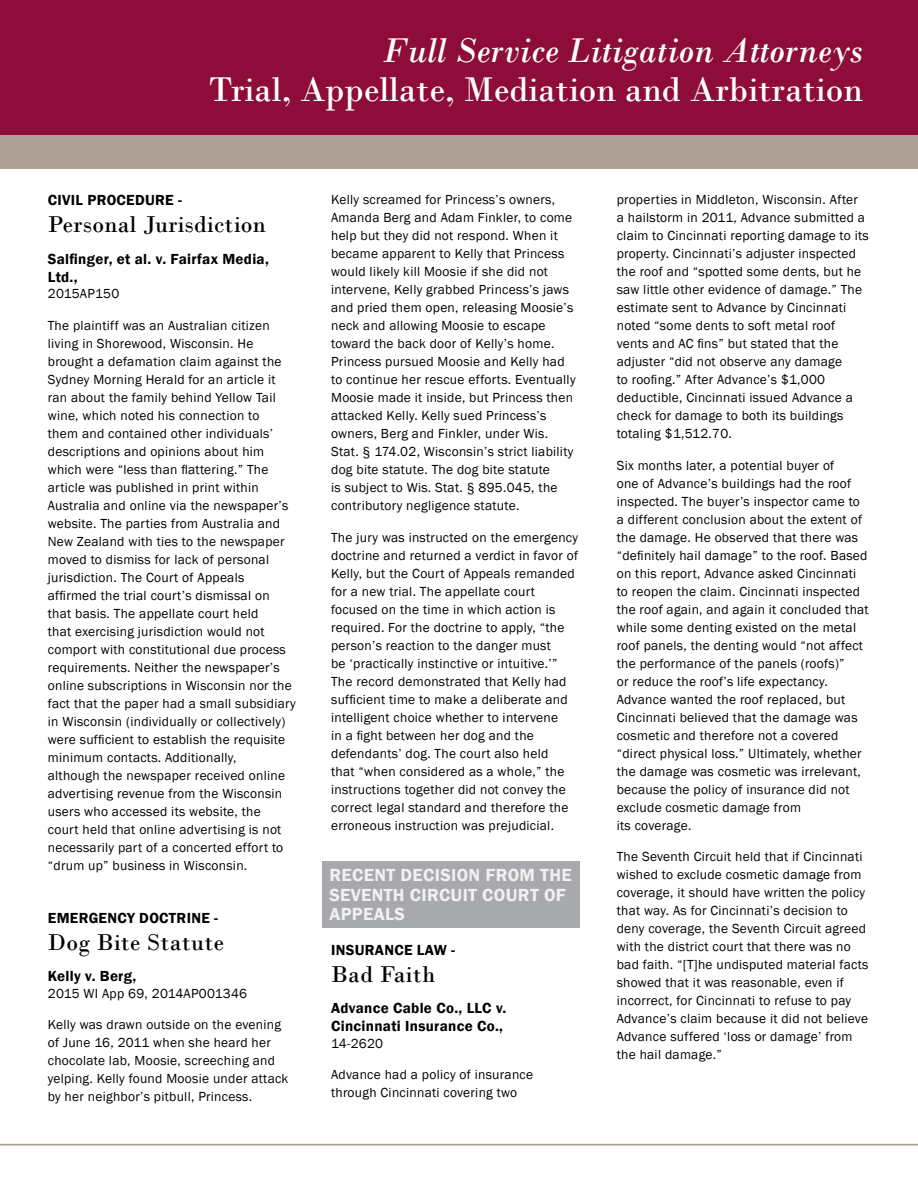
<style>
.page{position:relative;width:918px;height:1188px;background:#fff}
.page>*{position:absolute;margin:0;border:0;box-sizing:border-box;transform-origin:0 0}
.t1{font:36px "Bodoni";color:#fff}
.t2{font:italic 36px "Bodoni";color:#fff}
.t3{font:24px "Bodoni";letter-spacing:.015em;color:#000}
.t4{font:600 18px/19.5px "Franklin Gothic";letter-spacing:.02em;color:#f1f1f2}
.t5{font:600 15px/18px "Franklin Gothic";letter-spacing:.02em;color:#000}
.t6{font:13.5px/18px "Franklin Gothic";letter-spacing:.02em;color:#000}
</style>
<div class="page">
<div style="left:0;top:134px;width:918px;height:35px;background:#aca095"></div>
<div style="left:0;top:0;width:918px;height:135px;background:#8e0c3a"></div>
<hr style="left:0;top:1144px;width:918px;height:2px;background:#aca095">
<div style="left:322px;top:861px;width:258px;height:67px;background:#a7a9ac"></div>
<h1 class="t2" style="left:383px;top:29px;width:482px">Full Service Litigation Attorneys</h1>
<h1 class="t1" style="left:209px;top:68px;width:655px">Trial, Appellate, Mediation and Arbitration</h1>
<p class="t5" style="left:48px;top:191px;width:136px">CIVIL PROCEDURE -</p>
<h2 class="t3" style="left:48px;top:210px;width:220px">Personal Jurisdiction</h2>
<p class="t5" style="left:48px;top:250px;width:223px">Salfinger, et al. v. Fairfax Media,<br>Ltd.,</p>
<p class="t6" style="left:48px;top:285px;width:73px">2015AP150</p>
<p class="t6" style="left:48px;top:317px;width:250px">The plaintiff was an Australian citizen living in Shorewood, Wisconsin. He brought a defamation claim against the Sydney Morning Herald for an article it ran about the family behind Yellow Tail wine, which noted his connection to<br>them and contained other individuals’ descriptions and opinions about him which were “less than flattering.” The article was published in print within Australia and online via the newspaper’s website. The parties from Australia and New Zealand with ties to the newspaper moved to dismiss for lack of personal jurisdiction. The Court of Appeals affirmed the trial court’s dismissal on that basis. The appellate court held<br>that exercising jurisdiction would not comport with constitutional due process requirements. Neither the newspaper’s online subscriptions in Wisconsin nor the fact that the paper had a small subsidiary in Wisconsin (individually or collectively) were sufficient to establish the requisite minimum contacts. Additionally,<br>although the newspaper received online advertising revenue from the Wisconsin users who accessed its website, the<br>court held that online advertising is not necessarily part of a concerted effort to “drum up” business in Wisconsin.</p>
<p class="t5" style="left:48px;top:909px;width:172px">EMERGENCY DOCTRINE -</p>
<h2 class="t3" style="left:48px;top:928px;width:178px">Dog Bite Statute</h2>
<p class="t5" style="left:48px;top:968px;width:90px">Kelly v. Berg,</p>
<p class="t6" style="left:48px;top:985px;width:201px">2015 WI App 69, 2014AP001346</p>
<p class="t6" style="left:48px;top:1016px;width:242px">Kelly was drawn outside on the evening of June 16, 2011 when she heard her chocolate lab, Moosie, screeching and yelping. Kelly found Moosie under attack by her neighbor’s pitbull, Princess.</p>
<p class="t6" style="left:331px;top:191px;width:246px">Kelly screamed for Princess’s owners, Amanda Berg and Adam Finkler, to come help but they did not respond. When it became apparent to Kelly that Princess would likely kill Moosie if she did not intervene, Kelly grabbed Princess’s jaws and pried them open, releasing Moosie’s neck and allowing Moosie to escape toward the back door of Kelly’s home.<br>Princess pursued Moosie and Kelly had to continue her rescue efforts. Eventually Moosie made it inside, but Princess then attacked Kelly. Kelly sued Princess’s owners, Berg and Finkler, under Wis.<br>Stat. § 174.02, Wisconsin’s strict liability dog bite statute. The dog bite statute<br>is subject to Wis. Stat. § 895.045, the contributory negligence statute.</p>
<p class="t6" style="left:331px;top:528px;width:248px">The jury was instructed on the emergency doctrine and returned a verdict in favor of Kelly, but the Court of Appeals remanded for a new trial. The appellate court focused on the time in which action is required. For the doctrine to apply, “the person’s reaction to the danger must<br>be ‘practically instinctive or intuitive.’” The record demonstrated that Kelly had sufficient time to make a deliberate and intelligent choice whether to intervene<br>in a fight between her dog and the defendants’ dog. The court also held<br>that “when considered as a whole,” the instructions together did not convey the correct legal standard and therefore the erroneous instruction was prejudicial.</p>
<h3 class="t4" style="left:329px;top:866px;width:244px">RECENT DECISION FROM THE<br>SEVENTH CIRCUIT COURT OF<br>APPEALS</h3>
<p class="t5" style="left:331px;top:941px;width:125px">INSURANCE LAW -</p>
<h2 class="t3" style="left:331px;top:960px;width:106px">Bad Faith</h2>
<p class="t5" style="left:331px;top:999px;width:177px">Advance Cable Co., LLC v.<br>Cincinnati Insurance Co.,</p>
<p class="t6" style="left:331px;top:1035px;width:54px">14-2620</p>
<p class="t6" style="left:331px;top:1066px;width:204px">Advance had a policy of insurance through Cincinnati covering two</p>
<p class="t6" style="left:617px;top:191px;width:254px">properties in Middleton, Wisconsin. After<br>a hailstorm in 2011, Advance submitted a claim to Cincinnati reporting damage to its property. Cincinnati’s adjuster inspected the roof and “spotted some dents, but he saw little other evidence of damage.” The estimate sent to Advance by Cincinnati noted “some dents to soft metal roof vents and AC fins” but stated that the adjuster “did not observe any damage<br>to roofing.” After Advance’s $1,000 deductible, Cincinnati issued Advance a check for damage to both its buildings totaling $1,512.70.</p>
<p class="t6" style="left:617px;top:456px;width:254px">Six months later, a potential buyer of<br>one of Advance’s buildings had the roof inspected. The buyer’s inspector came to a different conclusion about the extent of the damage. He observed that there was “definitely hail damage” to the roof. Based on this report, Advance asked Cincinnati to reopen the claim. Cincinnati inspected the roof again, and again it concluded that while some denting existed on the metal roof panels, the denting would “not affect the performance of the panels (roofs)”<br>or reduce the roof’s life expectancy.<br>Advance wanted the roof replaced, but Cincinnati believed that the damage was cosmetic and therefore not a covered “direct physical loss.” Ultimately, whether the damage was cosmetic was irrelevant, because the policy of insurance did not exclude cosmetic damage from<br>its coverage.</p>
<p class="t6" style="left:617px;top:848px;width:253px">The Seventh Circuit held that if Cincinnati wished to exclude cosmetic damage from coverage, it should have written the policy that way. As for Cincinnati’s decision to deny coverage, the Seventh Circuit agreed with the district court that there was no bad faith. “[T]he undisputed material facts showed that it was reasonable, even if incorrect, for Cincinnati to refuse to pay Advance’s claim because it did not believe Advance suffered ‘loss or damage’ from the hail damage.”</p>
</div>
